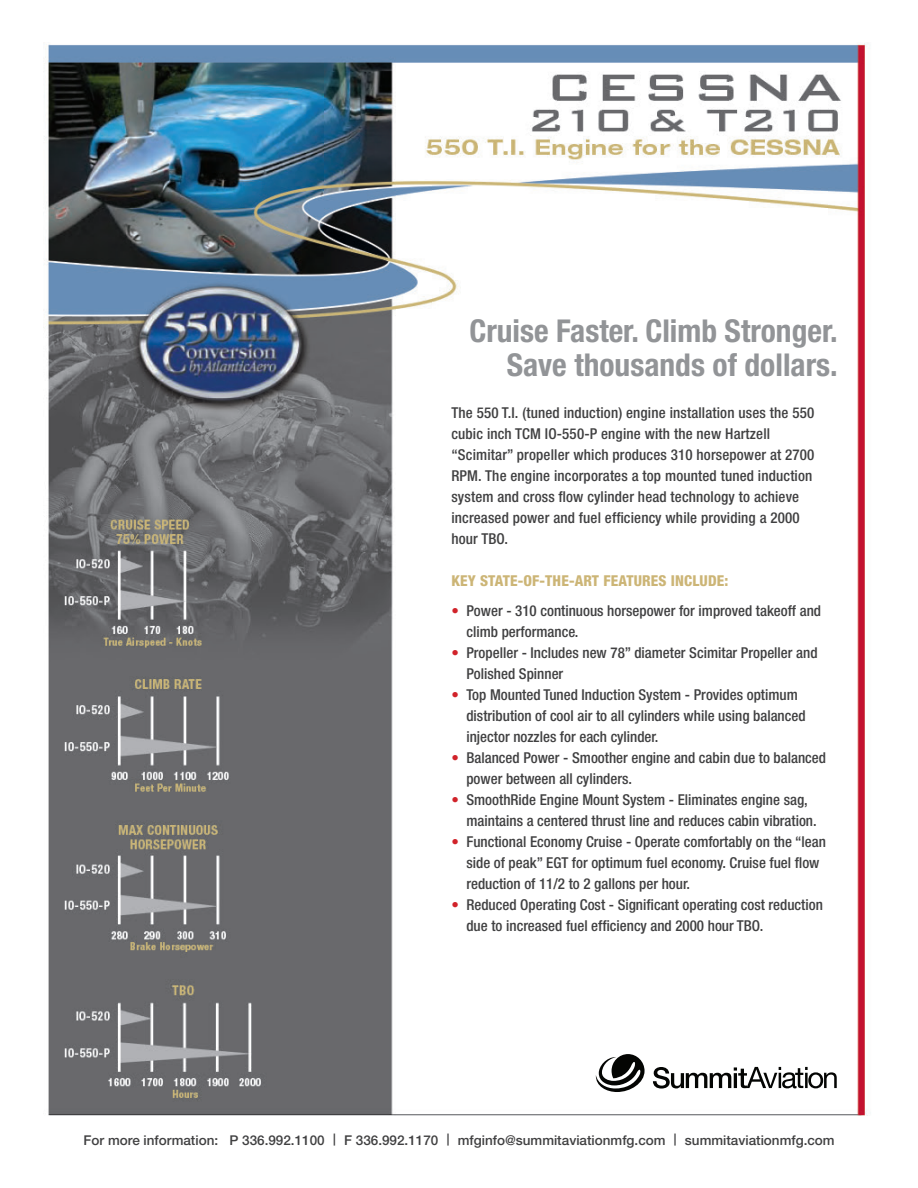
<style>
.page{position:relative;width:918px;height:1188px;background:#fff}
.page>*{position:absolute;margin:0;border:0;box-sizing:border-box;transform-origin:0 0}
.t1{font:700 condensed 31.5px/34.5px "Helvetica Neue LT Std";color:#929497;text-align:right}
.t2{font:500 condensed 15px/21px "Helvetica Neue LT Std";color:#404041}
.t3{font:800 condensed 15px "Helvetica Neue LT Std";letter-spacing:.01em;color:#ccb576}
.t4{font:500 13.5px "Helvetica Neue LT Std";color:#404041}
.s1{color:#d1232a}
.s2{font-size:12px}
</style>
<div class="page">
<img style="left:43px;top:43px;width:825px;height:1073px">
<svg style="left:653px;top:1067px;width:184px;height:22px"></svg>
<svg style="left:595px;top:1054px;width:50px;height:38px"></svg>
<h1 class="t1" style="left:469px;top:313px;width:370px">Cruise Faster. Climb Stronger.<br>Save thousands of dollars.</h1>
<p class="t2" style="left:451px;top:402px;width:365px">The 550 T.I. (tuned induction) engine installation uses the 550 cubic inch TCM IO-550-P engine with the new Hartzell “Scimitar” propeller which produces 310 horsepower at 2700<br>RPM. The engine incorporates a top mounted tuned induction system and cross flow cylinder head technology to achieve increased power and fuel efficiency while providing a 2000 hour TBO.</p>
<p class="t3" style="left:451px;top:571px;width:278px">KEY STATE-OF-THE-ART FEATURES INCLUDE:</p>
<p class="t2" style="left:466px;top:600px;width:356px;text-indent:-15px"><span class="s1">•</span> Power - 310 continuous horsepower for improved takeoff and climb performance.</p>
<p class="t2" style="left:466px;top:642px;width:353px;text-indent:-15px"><span class="s1">•</span> Propeller - Includes new 78” diameter Scimitar Propeller and<br>Polished Spinner</p>
<p class="t2" style="left:466px;top:684px;width:341px;text-indent:-15px"><span class="s1">•</span> Top Mounted Tuned Induction System - Provides optimum distribution of cool air to all cylinders while using balanced injector nozzles for each cylinder.</p>
<p class="t2" style="left:466px;top:747px;width:361px;text-indent:-15px"><span class="s1">•</span> Balanced Power - Smoother engine and cabin due to balanced power between all cylinders.</p>
<p class="t2" style="left:466px;top:789px;width:352px;text-indent:-15px"><span class="s1">•</span> SmoothRide Engine Mount System - Eliminates engine sag, maintains a centered thrust line and reduces cabin vibration.</p>
<p class="t2" style="left:466px;top:831px;width:361px;text-indent:-15px"><span class="s1">•</span> Functional Economy Cruise - Operate comfortably on the “lean side of peak” EGT for optimum fuel economy. Cruise fuel flow reduction of 11/2 to 2 gallons per hour.</p>
<p class="t2" style="left:466px;top:894px;width:358px;text-indent:-15px"><span class="s1">•</span> Reduced Operating Cost - Significant operating cost reduction due to increased fuel efficiency and 2000 hour TBO.</p>
<p class="t4" style="left:84px;top:1132px;width:753px">For more information: P 336.992.1100 <span class="s2">|</span> F 336.992.1170 <span class="s2">|</span> mfginfo@summitaviationmfg.com <span class="s2">|</span> summitaviationmfg.com</p>
</div>
